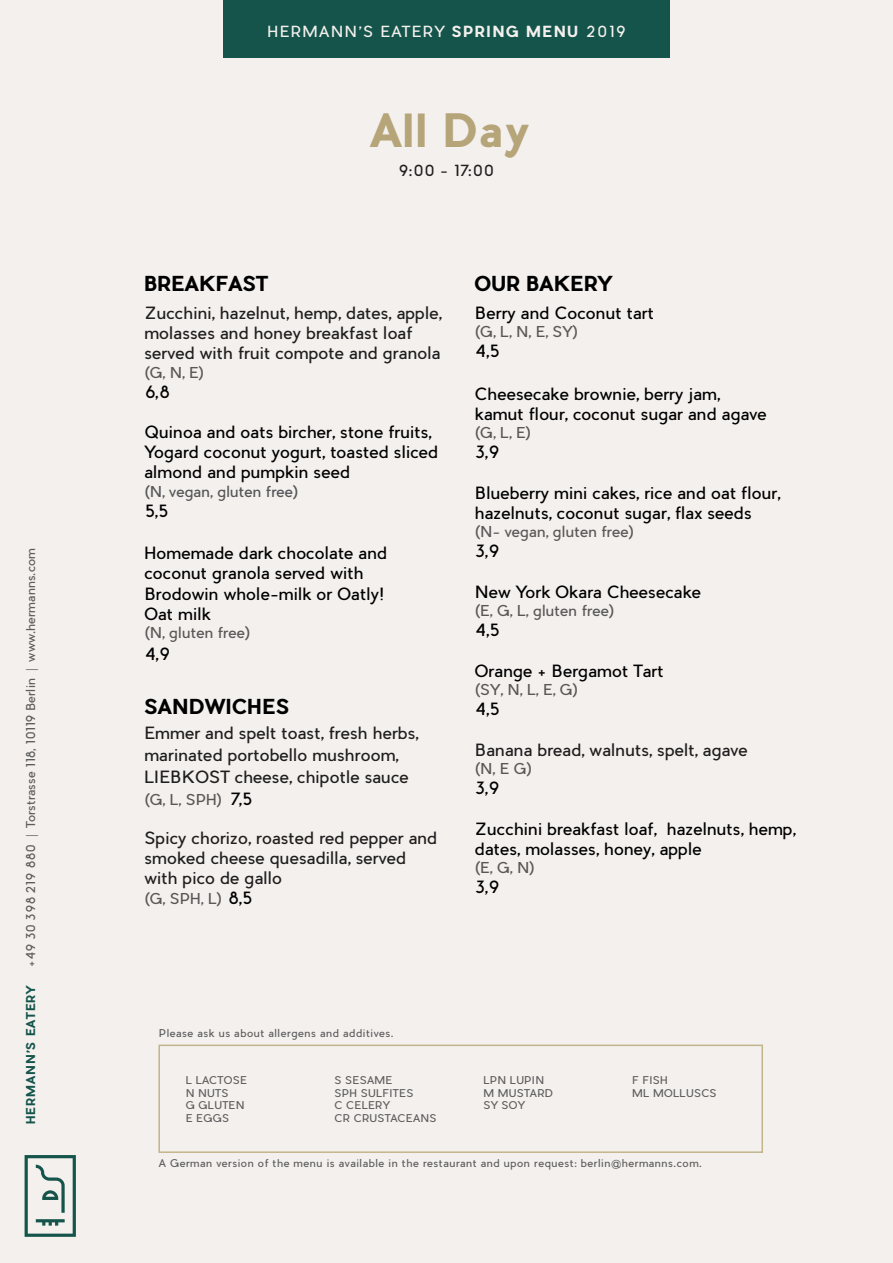
<style>
.page{position:relative;width:893px;height:1263px;background:#f4f0ee}
.page>*{position:absolute;margin:0;border:0;box-sizing:border-box;transform-origin:0 0}
.t1{font:700 45px "Pier Sans";letter-spacing:.02em;color:#b6a579}
.t2{font:700 20.25px "Pier Sans";color:#000}
.t3{font:16.5px/20.2px "Pier Sans";color:#000}
.t4{font:16.5px/20.2px "Pier Sans";color:#212121}
.t5{font:15px "Pier Sans";letter-spacing:.08em;color:#f4f0ee}
.t6{font:15px "Pier Sans";color:#231f20}
.t7{font:14.7px "Pier Sans";color:#5e5e5e}
.t8{font:700 14.7px "Pier Sans";color:#5e5e5e}
.t9{font:14.7px "Pier Sans";color:#595a5e}
.t10{font:12px "Pier Sans";color:#5d5d5d}
.t11{font:700 12px "Pier Sans";letter-spacing:.06em;color:#14554b}
.t12{font:10.5px "Pier Sans";letter-spacing:.04em;color:#5d5d5d}
.t13{font:10.5px "Pier Sans";letter-spacing:.02em;color:#5d5d5d}
.s1{font-family:"Univers LT Std";font-weight:300}
.s2{font-weight:700}
.s3{font-size:16.5px;color:#000}
</style>
<div class="page">
<svg style="left:25px;top:1155px;width:51px;height:82px"></svg>
<div style="left:223px;top:0;width:447px;height:58px;background:#14544a"></div>
<div style="left:158px;top:1044px;width:605px;height:109px;border:2px solid #c2b58c"></div>
<p class="t10" style="left:23px;top:966px;width:420px;rotate:-90deg">+49 30 398 219 880 <span class="s1">|</span> Torstrasse 118, 10119 Berlin <span class="s1">|</span> www.hermanns.com</p>
<p class="t11" style="left:23px;top:1124px;width:142px;rotate:-90deg">HERMANN’S EATERY</p>
<p class="t5" style="left:268px;top:22px;width:359px">HERMANN’S EATERY <span class="s2">SPRING MENU</span> 2019</p>
<p class="t1" style="left:371px;top:102px;width:160px">All Day</p>
<p class="t6" style="left:398px;top:161px;width:97px">9:00 - 17:00</p>
<p class="t2" style="left:144px;top:271px;width:126px">BREAKFAST</p>
<p class="t4" style="left:144px;top:303px;width:299px">Zucchini, hazelnut, hemp, dates, apple, molasses and honey breakfast loaf served with fruit compote and granola</p>
<p class="t7" style="left:144px;top:363px;width:62px">(G, N, E)</p>
<p class="t3" style="left:144px;top:382px;width:27px">6,8</p>
<p class="t3" style="left:144px;top:422px;width:296px">Quinoa and oats bircher, stone fruits,<br>Yogard coconut yogurt, toasted sliced almond and pumpkin seed</p>
<p class="t9" style="left:144px;top:482px;width:156px">(N, vegan, gluten free)</p>
<p class="t3" style="left:144px;top:501px;width:25px">5,5</p>
<p class="t3" style="left:144px;top:543px;width:244px">Homemade dark chocolate and coconut granola served with<br>Brodowin whole-milk or Oatly!<br>Oat milk</p>
<p class="t7" style="left:144px;top:624px;width:108px">(N, gluten free)</p>
<p class="t3" style="left:144px;top:644px;width:27px">4,9</p>
<p class="t2" style="left:144px;top:693px;width:147px">SANDWICHES</p>
<p class="t4" style="left:144px;top:722px;width:276px;line-height:22px">Emmer and spelt toast, fresh herbs, marinated portobello mushroom,<br>LIEBKOST cheese, chipotle sauce</p>
<p class="t7" style="left:144px;top:791px;width:109px">(G, L, SPH) <span class="s3">7,5</span></p>
<p class="t4" style="left:144px;top:828px;width:295px">Spicy chorizo, roasted red pepper and smoked cheese quesadilla, served with pico de gallo</p>
<p class="t7" style="left:144px;top:890px;width:109px">(G, SPH, L) <span class="s3">8,5</span></p>
<p class="t2" style="left:475px;top:271px;width:139px">OUR BAKERY</p>
<p class="t3" style="left:475px;top:303px;width:181px">Berry and Coconut tart</p>
<p class="t7" style="left:475px;top:322px;width:105px">(G, L, N, E, SY)</p>
<p class="t3" style="left:475px;top:341px;width:26px">4,5</p>
<p class="t3" style="left:475px;top:383px;width:294px">Cheesecake brownie, berry jam, kamut flour, coconut sugar and agave</p>
<p class="t7" style="left:475px;top:423px;width:58px">(G, L, E)</p>
<p class="t3" style="left:475px;top:442px;width:26px">3,9</p>
<p class="t3" style="left:475px;top:483px;width:307px">Blueberry mini cakes, rice and oat flour, hazelnuts, coconut sugar, flax seeds</p>
<p class="t7" style="left:475px;top:523px;width:161px">(N- vegan, gluten free)</p>
<p class="t3" style="left:475px;top:541px;width:26px">3,9</p>
<p class="t3" style="left:475px;top:582px;width:228px">New York Okara Cheesecake</p>
<p class="t7" style="left:475px;top:601px;width:141px">(E, G, L, gluten free)</p>
<p class="t3" style="left:475px;top:620px;width:26px">4,5</p>
<p class="t3" style="left:475px;top:661px;width:190px">Orange + Bergamot Tart</p>
<p class="t7" style="left:475px;top:680px;width:105px">(SY, N, L, E, G)</p>
<p class="t3" style="left:475px;top:699px;width:26px">4,5</p>
<p class="t4" style="left:475px;top:740px;width:275px">Banana bread, walnuts, spelt, agave</p>
<p class="t7" style="left:475px;top:759px;width:59px">(N, E G)</p>
<p class="t3" style="left:475px;top:778px;width:26px">3,9</p>
<p class="t3" style="left:475px;top:819px;width:322px">Zucchini breakfast loaf, hazelnuts, hemp, dates, molasses, honey, apple</p>
<p class="t7" style="left:475px;top:859px;width:62px">(E, G, N)</p>
<p class="t3" style="left:475px;top:877px;width:26px">3,9</p>
<p class="t8" style="left:150px;top:1024px;width:52px">N Nuts</p>
<p class="t8" style="left:308px;top:1024px;width:91px">SPH Sulfites</p>
<p class="t8" style="left:308px;top:1066px;width:114px">CR Crustaceans</p>
<p class="t8" style="left:466px;top:1066px;width:44px">F Fish</p>
<p class="t12" style="left:159px;top:1026px;width:236px">Please ask us about allergens and additives.</p>
<p class="t13" style="left:186px;top:1073px;width:63px">L LACTOSE</p>
<p class="t12" style="left:186px;top:1086px;width:44px">N NUTS</p>
<p class="t12" style="left:186px;top:1099px;width:60px">G GLUTEN</p>
<p class="t12" style="left:186px;top:1111px;width:45px">E EGGS</p>
<p class="t12" style="left:335px;top:1073px;width:59px">S SESAME</p>
<p class="t13" style="left:335px;top:1086px;width:80px">SPH SULFITES</p>
<p class="t12" style="left:335px;top:1099px;width:57px">C CELERY</p>
<p class="t13" style="left:335px;top:1111px;width:103px">CR CRUSTACEANS</p>
<p class="t13" style="left:483px;top:1073px;width:62px">LPN LUPIN</p>
<p class="t13" style="left:483px;top:1086px;width:71px">M MUSTARD</p>
<p class="t12" style="left:483px;top:1099px;width:43px">SY SOY</p>
<p class="t12" style="left:632px;top:1073px;width:37px">F FISH</p>
<p class="t13" style="left:632px;top:1086px;width:86px">ML MOLLUSCS</p>
<p class="t12" style="left:159px;top:1157px;width:545px">A German version of the menu is available in the restaurant and upon request: berlin@hermanns.com.</p>
</div>
